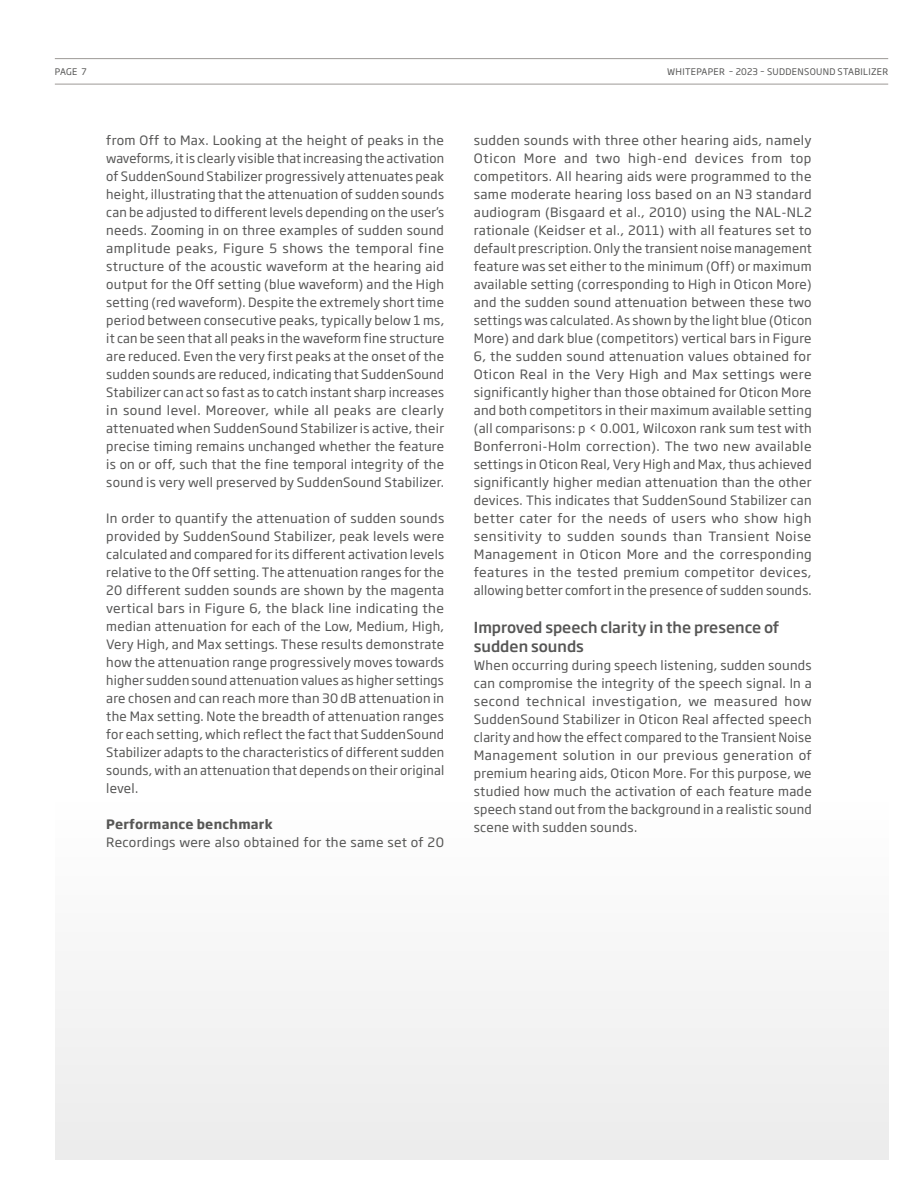
<style>
.page{position:relative;width:918px;height:1188px;background:#fff}
.page>*{position:absolute;margin:0;border:0;box-sizing:border-box;transform-origin:0 0}
.t1{font:500 15px/19.5px "Soho Gothic Pro";color:#565655}
.t2{font:12.75px/18px "Soho Gothic Pro";letter-spacing:.015em;color:#565655;text-align:justify}
.t3{font:700 12.75px "Soho Gothic Pro";letter-spacing:.02em;color:#565655}
.t4{font:9px "Soho Gothic Pro";letter-spacing:.035em;color:#565655}
</style>
<div class="page">
<div style="left:55px;top:802px;width:833px;height:358px;background:#f5f5f5"></div>
<hr style="left:55px;top:84px;width:833px;height:1px;background:#9d9996">
<hr style="left:55px;top:58px;width:833px;height:1px;background:#9d9996">
<p class="t4" style="left:55px;top:65px;width:33px">PAGE 7</p>
<p class="t4" style="left:667px;top:65px;width:223px">WHITEPAPER – 2023 – SUDDENSOUND STABILIZER</p>
<p class="t2" style="left:106px;top:130px;width:340px">from Off to Max. Looking at the height of peaks in the waveforms, it is clearly visible that increasing the activation of SuddenSound Stabilizer progressively attenuates peak height, illustrating that the attenuation of sudden sounds can be adjusted to different levels depending on the user’s needs. Zooming in on three examples of sudden sound amplitude peaks, Figure 5 shows the temporal fine structure of the acoustic waveform at the hearing aid output for the Off setting (blue waveform) and the High setting (red waveform). Despite the extremely short time period between consecutive peaks, typically below 1 ms, it can be seen that all peaks in the waveform fine structure are reduced. Even the very first peaks at the onset of the sudden sounds are reduced, indicating that SuddenSound Stabilizer can act so fast as to catch instant sharp increases in sound level. Moreover, while all peaks are clearly attenuated when SuddenSound Stabilizer is active, their precise timing remains unchanged whether the feature is on or off, such that the fine temporal integrity of the sound is very well preserved by SuddenSound Stabilizer.</p>
<p class="t2" style="left:106px;top:508px;width:340px">In order to quantify the attenuation of sudden sounds provided by SuddenSound Stabilizer, peak levels were calculated and compared for its different activation levels relative to the Off setting. The attenuation ranges for the 20 different sudden sounds are shown by the magenta vertical bars in Figure 6, the black line indicating the median attenuation for each of the Low, Medium, High, Very High, and Max settings. These results demonstrate how the attenuation range progressively moves towards higher sudden sound attenuation values as higher settings are chosen and can reach more than 30 dB attenuation in the Max setting. Note the breadth of attenuation ranges for each setting, which reflect the fact that SuddenSound Stabilizer adapts to the characteristics of different sudden sounds, with an attenuation that depends on their original level.</p>
<p class="t3" style="left:106px;top:814px;width:168px">Performance benchmark</p>
<p class="t2" style="left:106px;top:832px;width:339px">Recordings were also obtained for the same set of 20</p>
<p class="t2" style="left:474px;top:130px;width:340px">sudden sounds with three other hearing aids, namely Oticon More and two high-end devices from top competitors. All hearing aids were programmed to the same moderate hearing loss based on an N3 standard audiogram (Bisgaard et al., 2010) using the NAL-NL2 rationale (Keidser et al., 2011) with all features set to default prescription. Only the transient noise management feature was set either to the minimum (Off) or maximum available setting (corresponding to High in Oticon More) and the sudden sound attenuation between these two settings was calculated. As shown by the light blue (Oticon More) and dark blue (competitors) vertical bars in Figure 6, the sudden sound attenuation values obtained for Oticon Real in the Very High and Max settings were significantly higher than those obtained for Oticon More and both competitors in their maximum available setting (all comparisons: p &lt; 0.001, Wilcoxon rank sum test with Bonferroni-Holm correction). The two new available settings in Oticon Real, Very High and Max, thus achieved significantly higher median attenuation than the other devices. This indicates that SuddenSound Stabilizer can better cater for the needs of users who show high sensitivity to sudden sounds than Transient Noise Management in Oticon More and the corresponding features in the tested premium competitor devices, allowing better comfort in the presence of sudden sounds.</p>
<p class="t1" style="left:474px;top:616px;width:307px">Improved speech clarity in the presence of sudden sounds</p>
<p class="t2" style="left:474px;top:656px;width:340px">When occurring during speech listening, sudden sounds can compromise the integrity of the speech signal. In a second technical investigation, we measured how SuddenSound Stabilizer in Oticon Real affected speech clarity and how the effect compared to the Transient Noise Management solution in our previous generation of premium hearing aids, Oticon More. For this purpose, we studied how much the activation of each feature made speech stand out from the background in a realistic sound scene with sudden sounds.</p>
</div>
